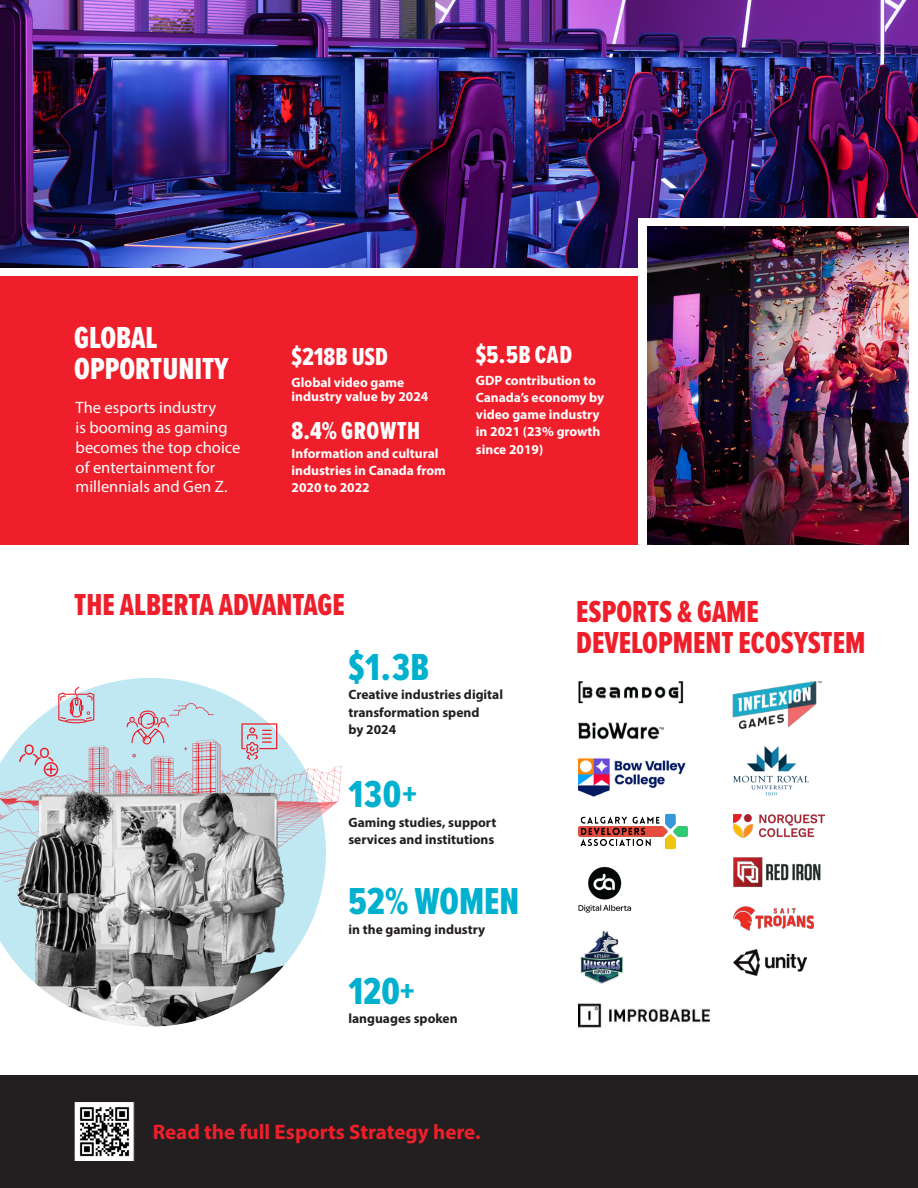
<style>
.page{position:relative;width:918px;height:1188px;background:#fff}
.page>*{position:absolute;margin:0;border:0;box-sizing:border-box;transform-origin:0 0}
.t1{font:39px "Proxima Nova Ex Cn Extrabld";color:#00b1cf}
.t2{font:31.5px/31.2px "Proxima Nova Ex Cn Extrabld";color:#ee1f2a}
.t3{font:31.5px/31.2px "Proxima Nova Ex Cn Extrabld";color:#fff}
.t4{font:25.5px "Proxima Nova Ex Cn Extrabld";letter-spacing:.02em;color:#fff}
.t5{font:700 21px "Myriad Pro";color:#ee1f2a}
.t6{font:16.5px/19.8px "Myriad Pro";color:#fff}
.t7{font:700 13.5px/17.2px "Myriad Pro";color:#fff}
.t8{font:700 13.5px/17.2px "Myriad Pro";color:#231f20}
</style>
<div class="page">
<div style="left:0;top:1076px;width:918px;height:112px;background:#231f20"></div>
<img style="left:0;top:0;width:918px;height:268px">
<img style="left:75px;top:1103px;width:58px;height:57px">
<div style="left:73px;top:1101px;width:62px;height:61px;border:1px solid #231f20"></div>
<div style="left:0;top:276px;width:639px;height:268px;background:#ee1f2a"></div>
<div style="left:639px;top:218px;width:279px;height:339px;background:#fff"></div>
<img style="left:647px;top:227px;width:262px;height:317px">
<img style="left:0;top:678px;width:342px;height:349px">
<img style="left:578px;top:722px;width:86px;height:18px">
<img style="left:578px;top:681px;width:106px;height:23px">
<img style="left:733px;top:681px;width:88px;height:48px">
<img style="left:578px;top:1003px;width:131px;height:25px">
<img style="left:733px;top:949px;width:73px;height:27px">
<img style="left:578px;top:758px;width:108px;height:39px">
<img style="left:733px;top:857px;width:88px;height:30px">
<img style="left:580px;top:931px;width:43px;height:53px">
<img style="left:733px;top:746px;width:75px;height:49px">
<img style="left:733px;top:906px;width:81px;height:25px">
<img style="left:578px;top:866px;width:53px;height:47px">
<img style="left:733px;top:815px;width:92px;height:23px">
<img style="left:578px;top:813px;width:110px;height:37px">
<svg style="left:241px;top:723px;width:37px;height:38px"></svg>
<svg style="left:126px;top:710px;width:43px;height:35px;background:#c7c1cc"></svg>
<svg style="left:58px;top:686px;width:37px;height:38px"></svg>
<svg style="left:18px;top:744px;width:41px;height:33px"></svg>
<p class="t3" style="left:74px;top:322px;width:156px">GLOBAL<br>OPPORTUNITY</p>
<p class="t6" style="left:76px;top:397px;width:166px">The esports industry<br>is booming as gaming becomes the top choice of entertainment for millennials and Gen Z.</p>
<p class="t4" style="left:292px;top:338px;width:98px">$218B USD</p>
<p class="t7" style="left:292px;top:374px;width:138px;line-height:14.2px">Global video game industry value by 2024</p>
<p class="t4" style="left:292px;top:412px;width:130px">8.4% GROWTH</p>
<p class="t7" style="left:292px;top:444px;width:156px">Information and cultural industries in Canada from<br>2020 to 2022</p>
<p class="t4" style="left:476px;top:336px;width:98px">$5.5B CAD</p>
<p class="t7" style="left:476px;top:371px;width:130px">GDP contribution to<br>Canada’s economy by video game industry in 2021 (23% growth since 2019)</p>
<p class="t2" style="left:74px;top:588px;width:272px">THE ALBERTA ADVANTAGE</p>
<p class="t1" style="left:348px;top:638px;width:82px">$1.3B</p>
<p class="t8" style="left:348px;top:686px;width:156px">Creative industries digital transformation spend<br>by 2024</p>
<p class="t1" style="left:348px;top:766px;width:70px">130+</p>
<p class="t8" style="left:348px;top:813px;width:149px">Gaming studies, support services and institutions</p>
<p class="t1" style="left:348px;top:873px;width:172px">52% WOMEN</p>
<p class="t8" style="left:348px;top:921px;width:138px">in the gaming industry</p>
<p class="t1" style="left:348px;top:962px;width:68px">120+</p>
<p class="t8" style="left:348px;top:1010px;width:111px">languages spoken</p>
<p class="t5" style="left:153px;top:1119px;width:329px">Read the full Esports Strategy here.</p>
<p class="t2" style="left:576px;top:596px;width:291px">ESPORTS &amp; GAME<br>DEVELOPMENT ECOSYSTEM</p>
</div>
